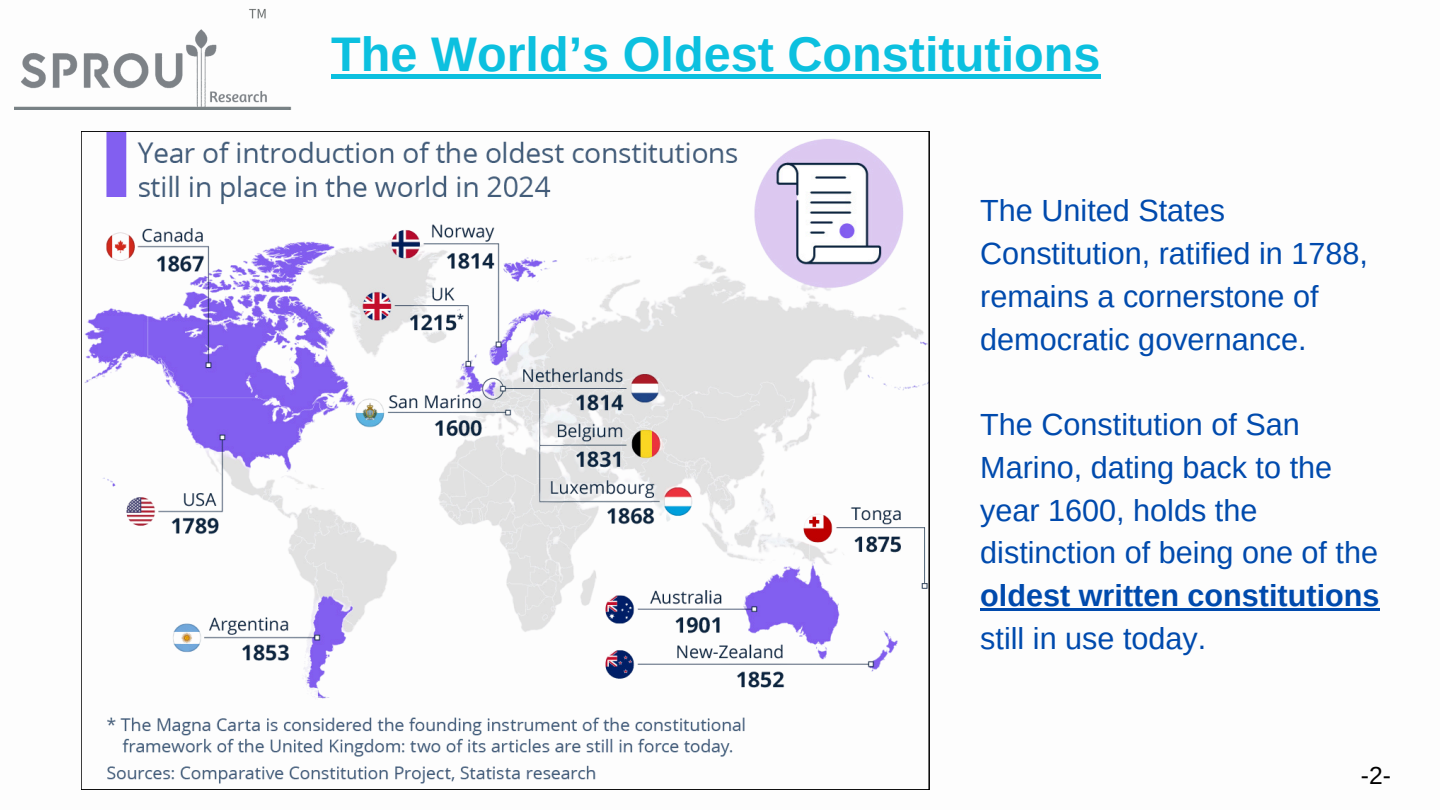
<style>
.page{position:relative;width:1440px;height:810px;background:#fff}
.page>*{position:absolute;margin:0;border:0;box-sizing:border-box;transform-origin:0 0}
.t1{font:700 48.6px "Arimo";color:#0cc0df}
.t2{font:30.6px/42.8px "Arimo";color:#004aad}
.t3{font:24.6px "Arimo";color:#000}
.s1{font-weight:700}
</style>
<div class="page">
<img style="left:15px;top:8px;width:277px;height:102px">
<svg style="left:81px;top:131px;width:848px;height:659px"></svg>
<hr style="left:980px;top:608px;width:400px;height:3px;background:#004aad">
<div style="left:331px;top:74px;width:770px;height:5px;background:#0cc0df"></div>
<h2 class="t1" style="left:331px;top:28px;width:771px">The World’s Oldest Constitutions</h2>
<p class="t2" style="left:980px;top:189px;width:389px">The United States<br>Constitution, ratified in 1788, remains a cornerstone of democratic governance.</p>
<h2 class="t2" style="left:980px;top:403px;width:401px">The Constitution of San<br>Marino, dating back to the year 1600, holds the distinction of being one of the <span class="s1">oldest written constitutions </span>still in use today.</h2>
<p class="t3" style="left:1361px;top:762px;width:32px">-2-</p>
</div>
